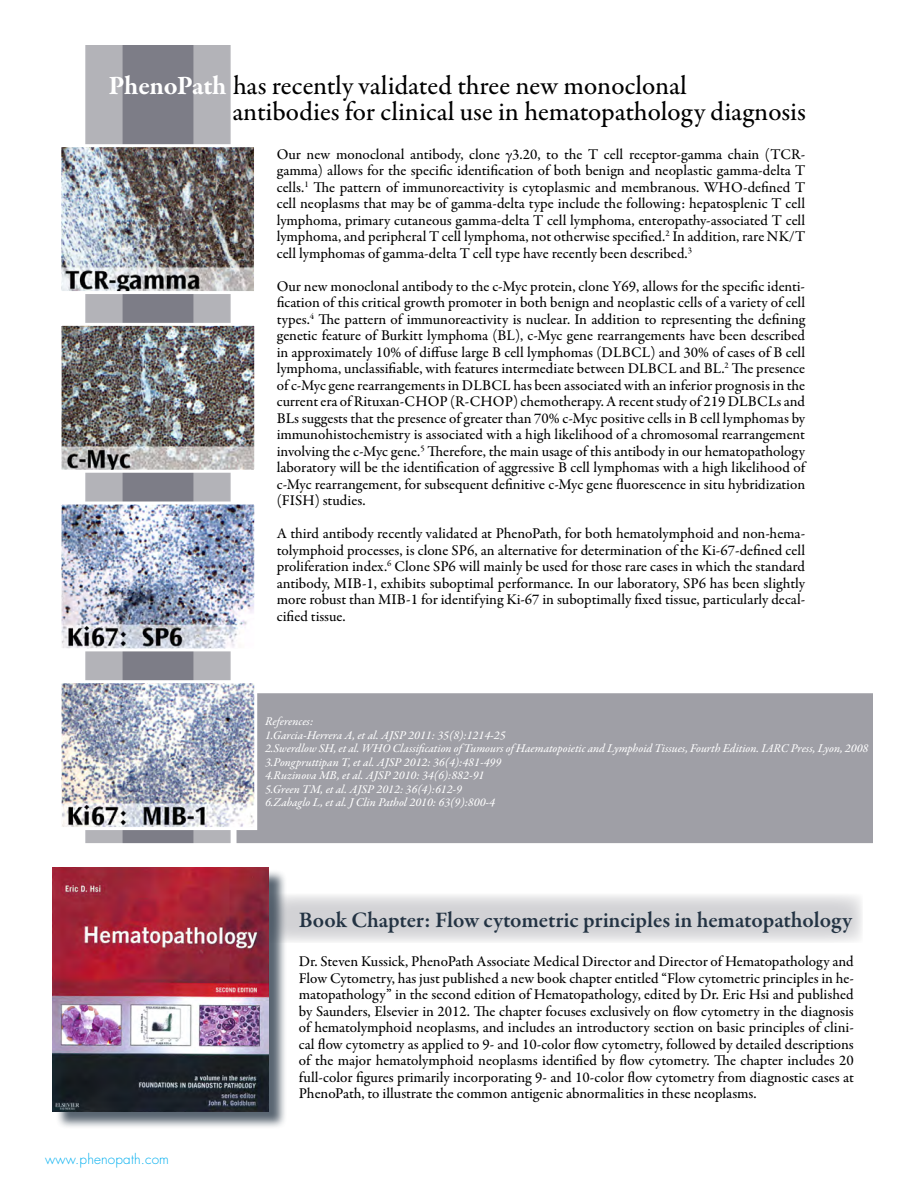
<style>
.page{position:relative;width:918px;height:1188px;background:#fff}
.page>*{position:absolute;margin:0;border:0;box-sizing:border-box;transform-origin:0 0}
.t1{font:500 27px/25.5px "Garamond Premr Pro";color:#000}
.t2{font:600 22.5px "Garamond Premr Pro";letter-spacing:-.005em;color:#233343}
.t3{font:500 15px/16.5px "Garamond Premr Pro";color:#000;text-align:justify}
.t4{font:300 13.5px "Futura Std";letter-spacing:.015em;color:#00aeef}
.t5{font:12px/13.5px "Garamond Premr Pro Med It";color:#fff}
.s1{font-weight:700;color:#fff}
</style>
<div class="page">
<svg style="left:287px;top:895px;width:575px;height:47px;background:#dadadc"></svg>
<div style="left:85px;top:45px;width:108px;height:798px;background:#b3b3b8"></div>
<svg style="left:123px;top:45px;width:108px;height:798px;background:#909098"></svg>
<div style="left:237px;top:693px;width:636px;height:150px;background:#9f9fa6"></div>
<div style="left:55px;top:869px;width:232px;height:261px;background:#233343;opacity:.75"></div>
<img style="left:53px;top:867px;width:215px;height:244px">
<img style="left:63px;top:327px;width:190px;height:142px">
<div style="left:59px;top:323px;width:198px;height:150px;border:3px solid #fff"></div>
<img style="left:63px;top:684px;width:190px;height:142px">
<div style="left:59px;top:680px;width:198px;height:150px;border:3px solid #fff"></div>
<img style="left:63px;top:506px;width:190px;height:141px">
<div style="left:59px;top:502px;width:198px;height:149px;border:3px solid #fff"></div>
<img style="left:62px;top:148px;width:191px;height:142px">
<div style="left:58px;top:144px;width:199px;height:150px;border:3px solid #fff"></div>
<h1 class="t1" style="left:233px;top:73px;width:575px;text-indent:-124px"><span class="s1">PhenoPath</span> has recently validated three new monoclonal<br>antibodies for clinical use in hematopathology diagnosis</h1>
<p class="t3" style="left:277px;top:146px;width:530px">Our new monoclonal antibody, clone γ3.20, to the T cell receptor-gamma chain (TCR&shy;gamma) allows for the specific identification of both benign and neoplastic gamma-delta T cells.<sup>1</sup> The pattern of immunoreactivity is cytoplasmic and membranous. WHO-defined T cell neoplasms that may be of gamma-delta type include the following: hepatosplenic T cell lymphoma, primary cutaneous gamma-delta T cell lymphoma, enteropathy-associated T cell lymphoma, and peripheral T cell lymphoma, not otherwise specified.<sup>2</sup> In addition, rare NK/T cell lymphomas of gamma-delta T cell type have recently been described.<sup>3</sup></p>
<p class="t3" style="left:277px;top:278px;width:530px">Our new monoclonal antibody to the c-Myc protein, clone Y69, allows for the specific identi&shy;fication of this critical growth promoter in both benign and neoplastic cells of a variety of cell types.<sup>4</sup> The pattern of immunoreactivity is nuclear. In addition to representing the defining genetic feature of Burkitt lymphoma (BL), c-Myc gene rearrangements have been described in approximately 10% of diffuse large B cell lymphomas (DLBCL) and 30% of cases of B cell lymphoma, unclassifiable, with features intermediate between DLBCL and BL.<sup>2</sup> The presence of c-Myc gene rearrangements in DLBCL has been associated with an inferior prognosis in the current era of Rituxan-CHOP (R-CHOP) chemotherapy. A recent study of 219 DLBCLs and BLs suggests that the presence of greater than 70% c-Myc positive cells in B cell lymphomas by immunohistochemistry is associated with a high likelihood of a chromosomal rearrangement involving the c-Myc gene.<sup>5</sup> Therefore, the main usage of this antibody in our hematopathology laboratory will be the identification of aggressive B cell lymphomas with a high likelihood of c-Myc rearrangement, for subsequent definitive c-Myc gene fluorescence in situ hybridization (FISH) studies.</p>
<p class="t3" style="left:277px;top:526px;width:530px">A third antibody recently validated at PhenoPath, for both hematolymphoid and non-hema&shy;tolymphoid processes, is clone SP6, an alternative for determination of the Ki-67-defined cell proliferation index.<sup>6</sup> Clone SP6 will mainly be used for those rare cases in which the standard antibody, MIB-1, exhibits suboptimal performance. In our laboratory, SP6 has been slightly more robust than MIB-1 for identifying Ki-67 in suboptimally fixed tissue, particularly decal&shy;cified tissue.</p>
<p class="t5" style="left:265px;top:715px;width:605px">References:<br>1.Garcia-Herrera A, et al. AJSP 2011: 35(8):1214-25<br>2.Swerdlow SH, et al. WHO Classification of Tumours of Haematopoietic and Lymphoid Tissues, Fourth Edition. IARC Press, Lyon, 2008<br>3.Pongpruttipan T, et al. AJSP 2012: 36(4):481-499<br>4.Ruzinova MB, et al. AJSP 2010: 34(6):882-91<br>5.Green TM, et al. AJSP 2012: 36(4):612-9<br>6.Zabaglo L, et al. J Clin Pathol 2010: 63(9):800-4</p>
<p class="t4" style="left:45px;top:1150px;width:126px">www.phenopath.com</p>
<h2 class="t2" style="left:299px;top:906px;width:555px">Book Chapter: Flow cytometric principles in hematopathology</h2>
<p class="t3" style="left:299px;top:954px;width:557px">Dr. Steven Kussick, PhenoPath Associate Medical Director and Director of Hematopathology and Flow Cytometry, has just published a new book chapter entitled “Flow cytometric principles in he&shy;matopathology” in the second edition of Hematopathology, edited by Dr. Eric Hsi and published by Saunders, Elsevier in 2012. The chapter focuses exclusively on flow cytometry in the diagnosis of hematolymphoid neoplasms, and includes an introductory section on basic principles of clini&shy;cal flow cytometry as applied to 9- and 10-color flow cytometry, followed by detailed descriptions of the major hematolymphoid neoplasms identified by flow cytometry. The chapter includes 20 full-color figures primarily incorporating 9- and 10-color flow cytometry from diagnostic cases at PhenoPath, to illustrate the common antigenic abnormalities in these neoplasms.</p>
</div>
